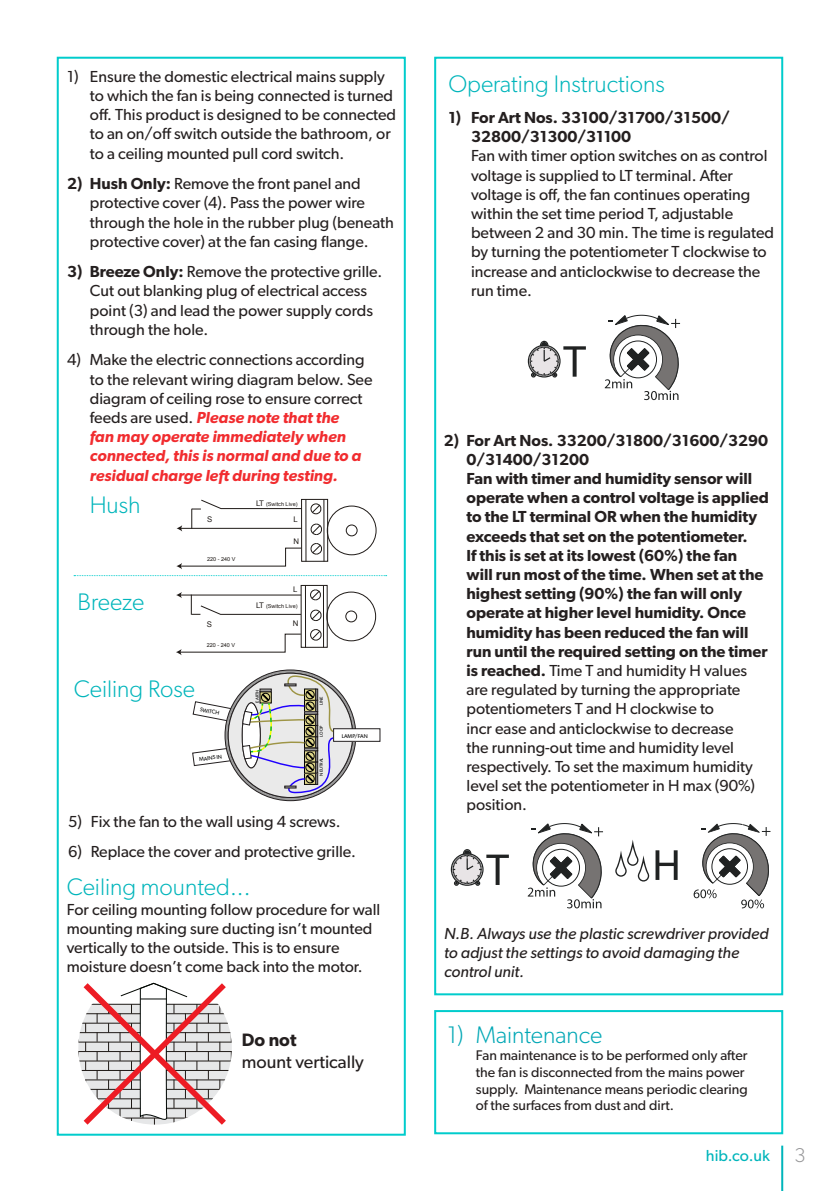
<style>
.page{position:relative;width:840px;height:1191px;background:#fff}
.page>*{position:absolute;margin:0;border:0;box-sizing:border-box;transform-origin:0 0}
.t1{font:300 24px "Gibson";color:#00b5bb}
.t2{font:300 24px "Gibson";color:#00a7b5}
.t3{font:18px "Gibson";color:#241f1f}
.t4{font:600 18px "Gibson";color:#241f1f}
.t5{font:16px/19.2px "Gibson";color:#241f1f}
.t6{font:600 16px/19.2px "Gibson";color:#241f1f}
.t7{font:italic 16px/19.2px "Gibson";color:#241f1f}
.t8{font:16px "Gibson";color:#00b5bb}
.t9{font:14px/16.8px "Gibson";color:#241f1f}
.t10{font:7.8px "Arial";color:#1f1a17}
.t11{font:5.4px "Arial";letter-spacing:-.005em;color:#1f1a17}
.t12{font:5.4px "Gibson";color:#000}
.t13{font:4.4px "Gibson";color:#000}
.s1{font-weight:600}
.s2{font-weight:600;font-style:italic;color:#f12c2f}
.s3{font-size:7.8px}
.s4{font-weight:400}
.s5{font-weight:300;font-size:20px;color:#969698}
</style>
<div class="page">
<hr style="left:780px;top:1145px;width:2px;height:46px;background:#00b5bb">
<svg style="left:527px;top:340px;width:58px;height:38px"></svg>
<svg style="left:604px;top:315px;width:75px;height:85px"></svg>
<svg style="left:450px;top:849px;width:58px;height:37px"></svg>
<svg style="left:527px;top:823px;width:75px;height:85px"></svg>
<svg style="left:615px;top:840px;width:33px;height:41px"></svg>
<svg style="left:655px;top:850px;width:22px;height:30px"></svg>
<svg style="left:693px;top:823px;width:77px;height:85px"></svg>
<div style="left:57px;top:57px;width:348px;height:1078px;border:2px solid #0cc"></div>
<div style="left:434px;top:57px;width:348px;height:938px;border:2px solid #0cc"></div>
<div style="left:434px;top:1010px;width:348px;height:124px;border:2px solid #0cc"></div>
<div style="left:327px;top:506px;width:49px;height:49px;border:1px solid #1f1a17;border-radius:50%"></div>
<div style="left:346px;top:525px;width:11px;height:11px;border:1px solid #1f1a17;border-radius:50%"></div>
<svg style="left:176px;top:499px;width:152px;height:70px"></svg>
<div style="left:326px;top:592px;width:49px;height:49px;border:1px solid #1f1a17;border-radius:50%"></div>
<div style="left:345px;top:611px;width:12px;height:11px;border:1px solid #1f1a17;border-radius:50%"></div>
<svg style="left:176px;top:585px;width:152px;height:70px"></svg>
<svg style="left:74px;top:575px;width:312px;height:1px"></svg>
<svg style="left:78px;top:982px;width:154px;height:143px"></svg>
<div style="left:333px;top:728px;width:47px;height:13px;border:1px solid #231f20"></div>
<svg style="left:192px;top:669px;width:164px;height:132px"></svg>
<p class="t5" style="left:90px;top:66px;width:307px;text-indent:-23px">1) Ensure the domestic electrical mains supply to which the fan is being connected is turned off. This product is designed to be connected to an on/off switch outside the bathroom, or to a ceiling mounted pull cord switch.</p>
<p class="t5" style="left:90px;top:174px;width:305px;text-indent:-23px"><span class="s1">2) Hush Only:</span> Remove the front panel and protective cover (4). Pass the power wire through the hole in the rubber plug (beneath protective cover) at the fan casing flange.</p>
<p class="t5" style="left:90px;top:262px;width:294px;text-indent:-23px"><span class="s1">3) Breeze Only:</span> Remove the protective grille.<br>Cut out blanking plug of electrical access point (3) and lead the power supply cords through the hole.</p>
<p class="t5" style="left:90px;top:350px;width:284px;text-indent:-23px">4) Make the electric connections according to the relevant wiring diagram below. See diagram of ceiling rose to ensure correct feeds are used. <span class="s2">Please note that the<br>fan may operate immediately when connected, this is normal and due to a residual charge left during testing.</span></p>
<h1 class="t1" style="left:90px;top:490px;width:52px">Hush</h1>
<h1 class="t1" style="left:77px;top:587px;width:68px">Breeze</h1>
<p class="t10" style="left:207px;top:513px;width:7px">S</p>
<p class="t11" style="left:207px;top:555px;width:30px">220 - 240 V</p>
<p class="t11" style="left:256px;top:500px;width:43px"><span class="s3">LT</span> (Switch Live)</p>
<p class="t10" style="left:293px;top:514px;width:6px">L</p>
<p class="t10" style="left:293px;top:536px;width:7px">N</p>
<p class="t10" style="left:293px;top:584px;width:6px">L</p>
<p class="t11" style="left:256px;top:603px;width:43px"><span class="s3">LT</span> (Switch Live)</p>
<p class="t10" style="left:206px;top:619px;width:7px">S</p>
<p class="t10" style="left:293px;top:618px;width:7px">N</p>
<p class="t11" style="left:206px;top:641px;width:30px">220 - 240 V</p>
<h1 class="t1" style="left:74px;top:674px;width:123px">Ceiling Rose</h1>
<p class="t13" style="left:254px;top:702px;width:14px;rotate:-90deg">EARTH</p>
<p class="t12" style="left:201px;top:706px;width:21px;rotate:11deg">SWITCH</p>
<p class="t12" style="left:198px;top:756px;width:25px;rotate:-8deg">MAINS IN</p>
<p class="t13" style="left:318px;top:705px;width:10px;rotate:-90deg">LINE</p>
<p class="t13" style="left:318px;top:736px;width:12px;rotate:-90deg">LOOP</p>
<p class="t13" style="left:318px;top:775px;width:19px;rotate:-90deg">NEUTRAL</p>
<p class="t12" style="left:341px;top:732px;width:28px">LAMP/FAN</p>
<p class="t5" style="left:68px;top:811px;width:274px">5) Fix the fan to the wall using 4 screws.</p>
<p class="t5" style="left:68px;top:842px;width:289px">6) Replace the cover and protective grille.</p>
<h1 class="t1" style="left:67px;top:872px;width:185px">Ceiling mounted...</h1>
<p class="t5" style="left:67px;top:899px;width:315px">For ceiling mounting follow procedure for wall mounting making sure ducting isn’t mounted vertically to the outside. This is to ensure moisture doesn’t come back into the motor.</p>
<p class="t4" style="left:242px;top:1029px;width:56px">Do not</p>
<p class="t3" style="left:242px;top:1050px;width:123px">mount vertically</p>
<h1 class="t1" style="left:448px;top:70px;width:218px">Operating Instructions</h1>
<p class="t6" style="left:471px;top:107px;width:260px;text-indent:-23px">1) For Art Nos. 33100/31700/31500/<br>32800/31300/31100</p>
<p class="t5" style="left:471px;top:146px;width:304px">Fan with timer option switches on as control voltage is supplied to LT terminal. After voltage is off, the fan continues operating within the set time period T, adjustable between 2 and 30 min. The time is regulated by turning the potentiometer T clockwise to increase and anticlockwise to decrease the run time.</p>
<p class="t6" style="left:466px;top:430px;width:303px;text-indent:-23px">2) For Art Nos. 33200/31800/31600/3290<br>0/31400/31200<br>Fan with timer and humidity sensor will operate when a control voltage is applied to the LT terminal OR when the humidity exceeds that set on the potentiometer.<br>If this is set at its lowest (60%) the fan<br>will run most of the time. When set at the highest setting (90%) the fan will only operate at higher level humidity. Once humidity has been reduced the fan will run until the required setting on the timer is reached. <span class="s4">Time T and humidity H values are regulated by turning the appropriate potentiometers T and H clockwise to<br>incr ease and anticlockwise to decrease<br>the running-out time and humidity level respectively. To set the maximum humidity level set the potentiometer in H max (90%) position.</span></p>
<p class="t7" style="left:444px;top:923px;width:326px">N.B. Always use the plastic screwdriver provided to adjust the settings to avoid damaging the control unit.</p>
<h1 class="t2" style="left:447px;top:1020px;width:156px">1) Maintenance</h1>
<p class="t9" style="left:475px;top:1046px;width:273px">Fan maintenance is to be performed only after the fan is disconnected from the mains power supply. Maintenance means periodic clearing of the surfaces from dust and dirt.</p>
<p class="t8" style="left:705px;top:1146px;width:101px">hib.co.uk <span class="s5">3</span></p>
</div>
